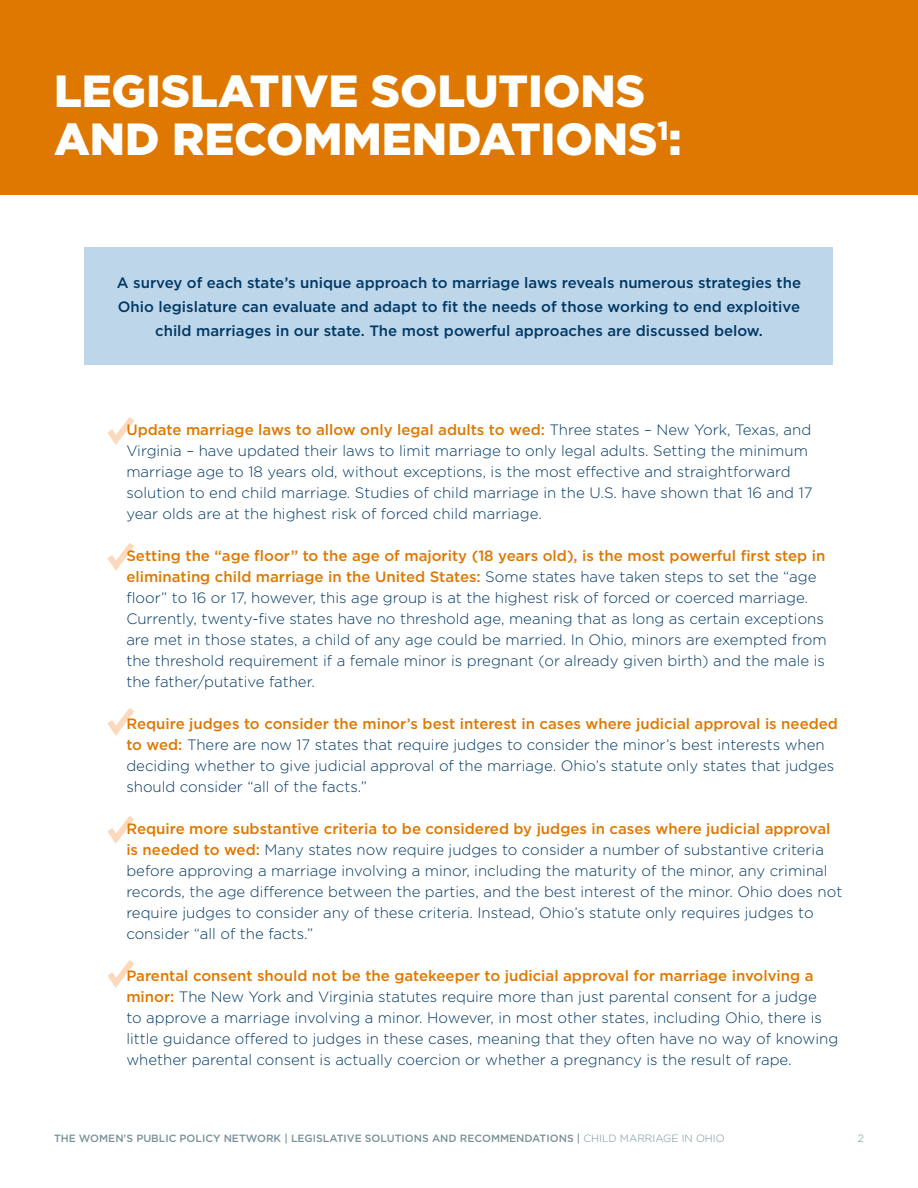
<style>
.page{position:relative;width:918px;height:1188px;background:#fff}
.page>*{position:absolute;margin:0;border:0;box-sizing:border-box;transform-origin:0 0}
.t1{font:900 45px/48px "Gotham";color:#fff}
.t2{font:300 15px/21px "Gotham";color:#003864}
.t3{font:500 15px/24px "Gotham";color:#003864;text-align:center}
.t4{font:500 10.5px "Gotham";color:#779198}
.t5{font:300 10.5px "Gotham";color:#779198}
.s1{font-weight:500;color:#de7800}
.s2{font-weight:300}
</style>
<div class="page">
<svg style="left:107px;top:543px;width:27px;height:28px"></svg>
<svg style="left:107px;top:960px;width:27px;height:28px"></svg>
<svg style="left:107px;top:417px;width:27px;height:28px"></svg>
<svg style="left:107px;top:816px;width:27px;height:28px"></svg>
<svg style="left:107px;top:708px;width:27px;height:28px"></svg>
<div style="left:0;top:0;width:918px;height:195px;background:#de7800"></div>
<div style="left:85px;top:247px;width:748px;height:118px;background:#bed6e9"></div>
<h1 class="t1" style="left:54px;top:66px;width:629px">LEGISLATIVE SOLUTIONS<br>AND RECOMMENDATIONS<sup>1</sup>:</h1>
<p class="t3" style="left:117px;top:270px;width:686px">A survey of each state’s unique approach to marriage laws reveals numerous strategies the<br>Ohio legislature can evaluate and adapt to fit the needs of those working to end exploitive child marriages in our state. The most powerful approaches are discussed below.</p>
<p class="t2" style="left:126px;top:419px;width:688px"><span class="s1">Update marriage laws to allow only legal adults to wed:</span> Three states – New York, Texas, and Virginia – have updated their laws to limit marriage to only legal adults. Setting the minimum marriage age to 18 years old, without exceptions, is the most effective and straightforward solution to end child marriage. Studies of child marriage in the U.S. have shown that 16 and 17 year olds are at the highest risk of forced child marriage.</p>
<p class="t2" style="left:126px;top:545px;width:702px"><span class="s1">Setting the “age floor” to the age of majority (18 years old), is the most powerful first step in eliminating child marriage in the United States:</span> Some states have taken steps to set the “age floor” to 16 or 17, however, this age group is at the highest risk of forced or coerced marriage.<br>Currently, twenty-five states have no threshold age, meaning that as long as certain exceptions are met in those states, a child of any age could be married. In Ohio, minors are exempted from the threshold requirement if a female minor is pregnant (or already given birth) and the male is the father/putative father.</p>
<p class="t2" style="left:126px;top:713px;width:713px"><span class="s1">Require judges to consider the minor’s best interest in cases where judicial approval is needed to wed:</span> There are now 17 states that require judges to consider the minor’s best interests when deciding whether to give judicial approval of the marriage. Ohio’s statute only states that judges should consider “all of the facts.”</p>
<p class="t2" style="left:126px;top:818px;width:717px"><span class="s1">Require more substantive criteria to be considered by judges in cases where judicial approval is needed to wed:</span> Many states now require judges to consider a number of substantive criteria before approving a marriage involving a minor, including the maturity of the minor, any criminal records, the age difference between the parties, and the best interest of the minor. Ohio does not require judges to consider any of these criteria. Instead, Ohio’s statute only requires judges to consider “all of the facts.”</p>
<p class="t2" style="left:126px;top:965px;width:713px"><span class="s1">Parental consent should not be the gatekeeper to judicial approval for marriage involving a minor:</span> The New York and Virginia statutes require more than just parental consent for a judge<br>to approve a marriage involving a minor. However, in most other states, including Ohio, there is little guidance offered to judges in these cases, meaning that they often have no way of knowing whether parental consent is actually coercion or whether a pregnancy is the result of rape.</p>
<p class="t4" style="left:54px;top:1132px;width:672px">THE WOMEN’S PUBLIC POLICY NETWORK | LEGISLATIVE SOLUTIONS AND RECOMMENDATIONS | <span class="s2">CHILD MARRIAGE IN OHIO</span></p>
<p class="t5" style="left:858px;top:1132px;width:8px">2</p>
</div>
